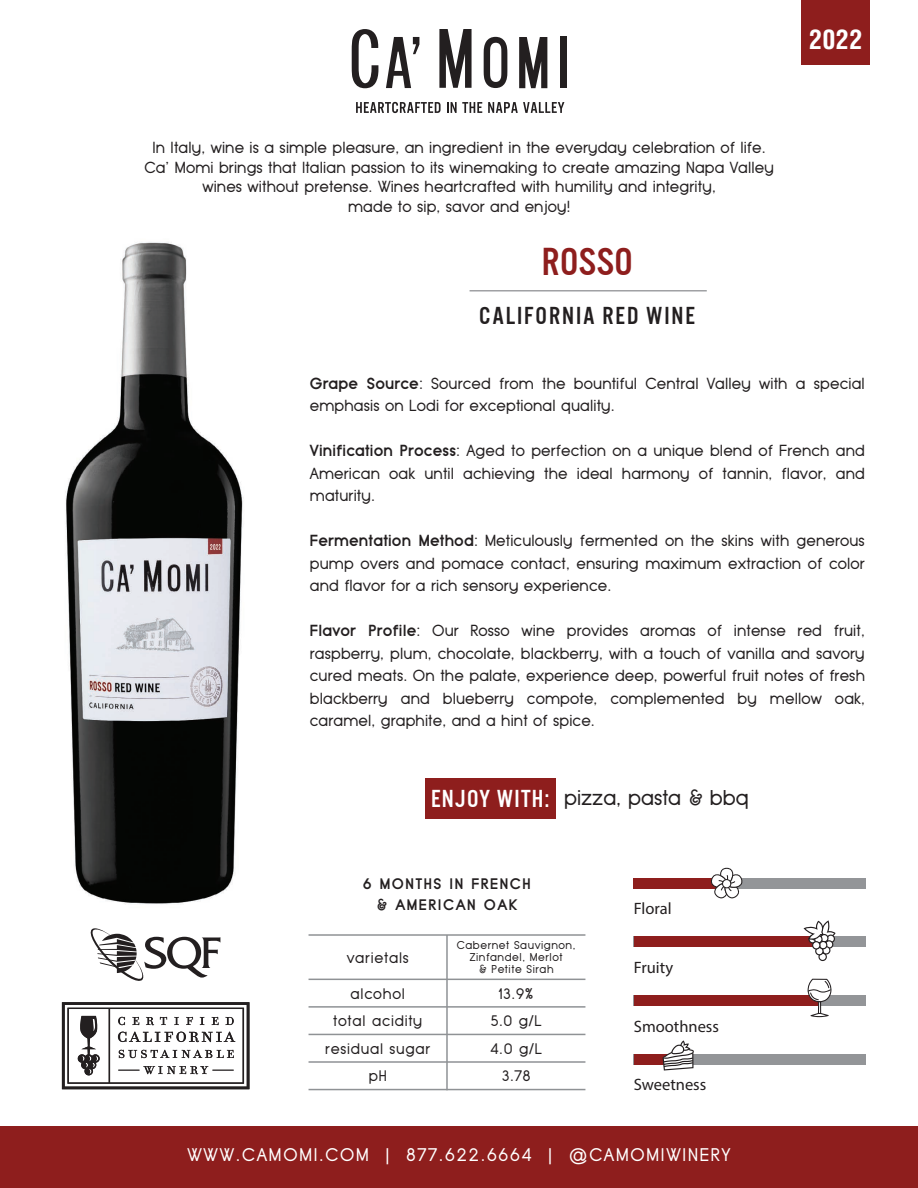
<style>
.page{position:relative;width:918px;height:1188px;background:#fff}
.page>*{position:absolute;margin:0;border:0;box-sizing:border-box;transform-origin:0 0}
.t1{font:40.5px "U.S.101";letter-spacing:.015em;color:#8e1e1d}
.t2{font:700 condensed 26.1px "Helvetica";color:#fff}
.t3{font:25.5px "U.S.101";letter-spacing:.075em;color:#231f20}
.t4{font:21px "Typo Grotesk";color:#231f20}
.t5{font:18px "Typo Grotesk";letter-spacing:.1em;color:#fff}
.t6{font:16.5px "Myriad Pro";color:#231f20}
.t7{font:15.75px/22.5px "Typo Grotesk";letter-spacing:.01em;color:#231f20;text-align:justify}
.t8{font:15px/27.5px "Typo Grotesk";letter-spacing:.05em;color:#231f20;text-align:center}
.t9{font:700 15px/21.3px "Typo Grotesk";letter-spacing:.1em;color:#231f20;text-align:center}
.t10{font:11.25px/12px "Typo Grotesk";letter-spacing:.05em;color:#231f20;text-align:center}
.s1{font-weight:700}
.s2{font-family:"U.S.101";font-size:25.5px;color:#fff}
</style>
<div class="page">
<img style="left:65px;top:242px;width:179px;height:662px">
<svg style="left:91px;top:928px;width:129px;height:53px"></svg>
<div style="left:0;top:1127px;width:918px;height:61px;background:#8e1e1d"></div>
<div style="left:634px;top:937px;width:232px;height:10px;background:#939598"></div>
<div style="left:634px;top:937px;width:46px;height:10px;background:#8e1e1d"></div>
<div style="left:680px;top:937px;width:47px;height:10px;background:#8e1e1d"></div>
<div style="left:727px;top:937px;width:46px;height:10px;background:#8e1e1d"></div>
<div style="left:773px;top:937px;width:47px;height:10px;background:#8e1e1d"></div>
<svg style="left:804px;top:920px;width:32px;height:41px"></svg>
<div style="left:634px;top:1054px;width:232px;height:10px;background:#939598"></div>
<div style="left:634px;top:1054px;width:46px;height:10px;background:#8e1e1d"></div>
<svg style="left:663px;top:1040px;width:31px;height:31px"></svg>
<div style="left:634px;top:878px;width:232px;height:10px;background:#939598"></div>
<div style="left:634px;top:878px;width:93px;height:10px;background:#8e1e1d"></div>
<svg style="left:710px;top:868px;width:33px;height:31px"></svg>
<div style="left:634px;top:995px;width:232px;height:11px;background:#939598"></div>
<div style="left:634px;top:995px;width:46px;height:11px;background:#8e1e1d"></div>
<div style="left:680px;top:995px;width:47px;height:11px;background:#8e1e1d"></div>
<div style="left:727px;top:995px;width:46px;height:11px;background:#8e1e1d"></div>
<div style="left:773px;top:995px;width:47px;height:11px;background:#8e1e1d"></div>
<svg style="left:807px;top:979px;width:25px;height:38px"></svg>
<hr style="left:309px;top:1089px;width:276px;height:1px;background:#8f9295">
<hr style="left:446px;top:935px;width:2px;height:155px;background:#8f9295">
<hr style="left:309px;top:934px;width:276px;height:2px;background:#8f9295">
<hr style="left:309px;top:979px;width:276px;height:1px;background:#8f9295">
<hr style="left:309px;top:1006px;width:276px;height:2px;background:#8f9295">
<hr style="left:309px;top:1034px;width:276px;height:1px;background:#8f9295">
<hr style="left:309px;top:1061px;width:276px;height:2px;background:#8f9295">
<div style="left:802px;top:0;width:68px;height:65px;background:#8e1e1d"></div>
<hr style="left:470px;top:290px;width:237px;height:1px;background:#939598">
<svg style="left:356px;top:102px;width:85px;height:11px"></svg>
<svg style="left:447px;top:102px;width:35px;height:11px"></svg>
<svg style="left:488px;top:102px;width:76px;height:11px"></svg>
<svg style="left:352px;top:29px;width:26px;height:59px"></svg>
<svg style="left:439px;top:29px;width:33px;height:59px"></svg>
<svg style="left:386px;top:37px;width:33px;height:51px"></svg>
<div style="left:560px;top:37px;width:6px;height:51px;background:#231f20"></div>
<svg style="left:519px;top:37px;width:28px;height:51px"></svg>
<svg style="left:484px;top:37px;width:23px;height:51px"></svg>
<svg style="left:62px;top:1002px;width:188px;height:87px"></svg>
<div style="left:425px;top:778px;width:130px;height:41px;background:#8e1e1d"></div>
<h2 class="t2" style="left:809px;top:23px;width:55px">2022</h2>
<p class="t7" style="left:144px;top:138px;width:631px;line-height:19.5px;text-align:center">In Italy, wine is a simple pleasure, an ingredient in the everyday celebration of life.<br>Ca’ Momi brings that Italian passion to its winemaking to create amazing Napa Valley wines without pretense. Wines heartcrafted with humility and integrity,<br>made to sip, savor and enjoy!</p>
<h1 class="t1" style="left:542px;top:240px;width:93px">ROSSO</h1>
<h3 class="t3" style="left:479px;top:302px;width:218px">CALIFORNIA RED WINE</h3>
<p class="t7" style="left:310px;top:372px;width:556px"><span class="s1">Grape Source</span>: Sourced from the bountiful Central Valley with a special emphasis on Lodi for exceptional quality.</p>
<p class="t7" style="left:310px;top:440px;width:556px"><span class="s1">Vinification Process</span>: Aged to perfection on a unique blend of French and American oak until achieving the ideal harmony of tannin, flavor, and maturity.</p>
<p class="t7" style="left:310px;top:530px;width:557px"><span class="s1">Fermentation Method</span>: Meticulously fermented on the skins with generous pump overs and pomace contact, ensuring maximum extraction of color and flavor for a rich sensory experience.</p>
<p class="t7" style="left:310px;top:620px;width:557px"><span class="s1">Flavor Profile</span>: Our Rosso wine provides aromas of intense red fruit, raspberry, plum, chocolate, blackberry, with a touch of vanilla and savory cured meats. On the palate, experience deep, powerful fruit notes of fresh blackberry and blueberry compote, complemented by mellow oak, caramel, graphite, and a hint of spice.</p>
<h3 class="t4" style="left:431px;top:786px;width:319px"><span class="s2">ENJOY WITH:</span> pizza, pasta &amp; bbq</h3>
<p class="t9" style="left:363px;top:873px;width:169px">6 MONTHS IN FRENCH &amp; AMERICAN OAK</p>
<p class="t10" style="left:457px;top:939px;width:120px">Cabernet Sauvignon,<br>Zinfandel, Merlot<br>&amp; Petite Sirah</p>
<p class="t8" style="left:347px;top:944px;width:64px">varietals</p>
<p class="t8" style="left:325px;top:980px;width:107px">alcohol<br>total acidity residual sugar pH</p>
<p class="t8" style="left:490px;top:980px;width:53px">13.9%<br>5.0 g/L<br>4.0 g/L<br>3.78</p>
<p class="t6" style="left:634px;top:898px;width:39px">Floral</p>
<p class="t6" style="left:634px;top:957px;width:41px">Fruity</p>
<p class="t6" style="left:634px;top:1016px;width:87px">Smoothness</p>
<p class="t6" style="left:634px;top:1075px;width:74px">Sweetness</p>
<p class="t5" style="left:187px;top:1145px;width:545px">WWW.CAMOMI.COM | 877.622.6664 | @CAMOMIWINERY</p>
</div>
